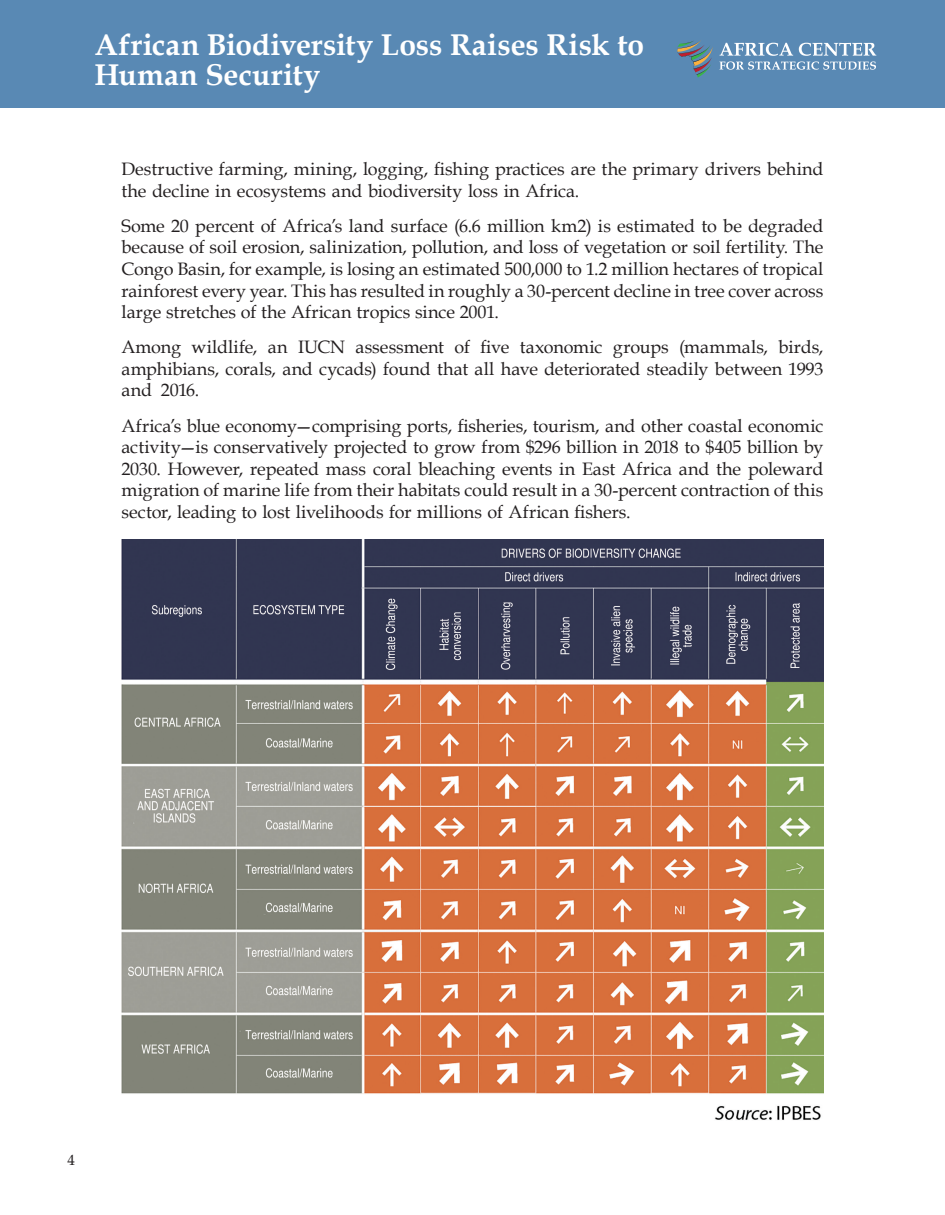
<style>
.page{position:relative;width:945px;height:1215px;background:#fff}
.page>*{position:absolute;margin:0;border:0;box-sizing:border-box;transform-origin:0 0}
.t1{font:700 30px/30px "Book Antiqua";letter-spacing:.005em;color:#fff}
.t2{font:18px/21.6px "Book Antiqua";color:#231f20;text-align:justify}
.t3{font:15px "Book Antiqua";color:#231f20}
</style>
<div class="page">
<div style="left:0;top:0;width:945px;height:108px;background:#5989b4"></div>
<svg style="left:677px;top:40px;width:199px;height:38px"></svg>
<img style="left:122px;top:540px;width:702px;height:580px">
<h1 class="t1" style="left:94px;top:29px;width:551px">African Biodiversity Loss Raises Risk to<br>Human Security</h1>
<p class="t2" style="left:122px;top:158px;width:704px">Destructive farming, mining, logging, fishing practices are the primary drivers behind the decline in ecosystems and biodiversity loss in Africa.</p>
<p class="t2" style="left:122px;top:214px;width:703px">Some 20 percent of Africa’s land surface (6.6 million km2) is estimated to be degraded because of soil erosion, salinization, pollution, and loss of vegetation or soil fertility. The Congo Basin, for example, is losing an estimated 500,000 to 1.2 million hectares of tropical rainforest every year. This has resulted in roughly a 30-percent decline in tree cover across large stretches of the African tropics since 2001.</p>
<p class="t2" style="left:122px;top:336px;width:703px">Among wildlife, an IUCN assessment of five taxonomic groups (mammals, birds, amphibians, corals, and cycads) found that all have deteriorated steadily between 1993 and 2016.</p>
<p class="t2" style="left:122px;top:414px;width:704px">Africa’s blue economy—comprising ports, fisheries, tourism, and other coastal economic activity—is conservatively projected to grow from $296 billion in 2018 to $405 billion by 2030. However, repeated mass coral bleaching events in East Africa and the poleward migration of marine life from their habitats could result in a 30-percent contraction of this sector, leading to lost livelihoods for millions of African fishers.</p>
<p class="t3" style="left:68px;top:1149px;width:9px">4</p>
</div>
